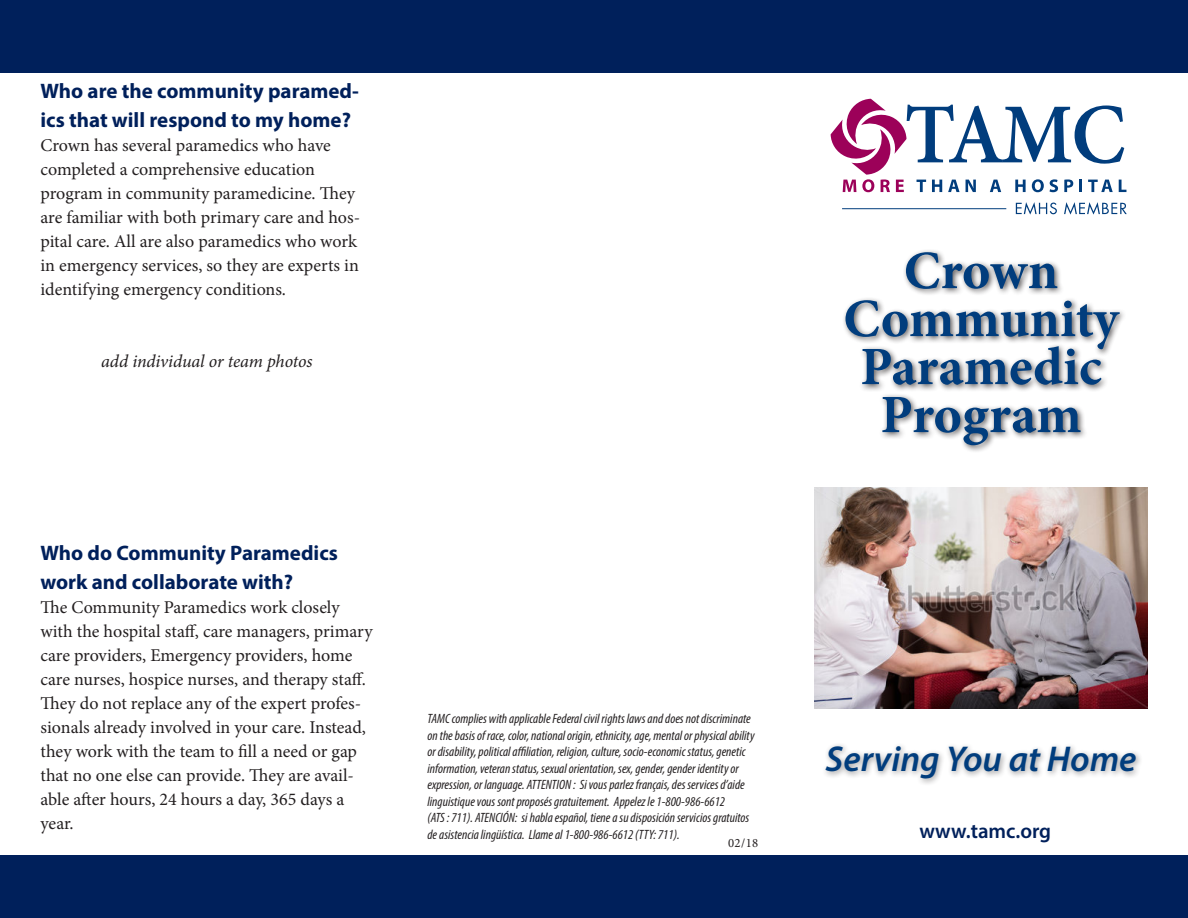
<style>
.page{position:relative;width:1188px;height:918px;background:#fff}
.page>*{position:absolute;margin:0;border:0;box-sizing:border-box;transform-origin:0 0}
.t1{font:700 54px/48px "Minion Pro";color:#013d7d;text-align:center}
.t2{font:italic 600 36px "Myriad Pro";color:#013d7d}
.t3{font:700 21px/28.8px "Myriad Pro";color:#00205b}
.t4{font:600 21px "Myriad Pro";color:#00205b}
.t5{font:18px/24px "Minion Pro";letter-spacing:-.005em;color:#231f20}
.t6{font:italic 18px "Minion Pro";letter-spacing:-.01em;color:#231f20}
.t7{font:italic condensed 13.5px/16.5px "Myriad Pro";color:#231f20}
.t8{font:12.75px "Minion Pro";color:#231f20}
</style>
<div class="page">
<div style="left:842px;top:249px;width:285px;height:204px;background:#231f20;opacity:.75"></div>
<div style="left:822px;top:742px;width:322px;height:44px;background:#231f20;opacity:.45"></div>
<div style="left:0;top:0;width:1188px;height:72px;background:#00205b"></div>
<div style="left:0;top:855px;width:1188px;height:63px;background:#00205b"></div>
<svg style="left:1016px;top:202px;width:41px;height:13px"></svg>
<svg style="left:1064px;top:202px;width:63px;height:13px"></svg>
<hr style="left:842px;top:208px;width:164px;height:1px;background:#013d7d">
<svg style="left:831px;top:99px;width:295px;height:93px"></svg>
<img style="left:814px;top:487px;width:334px;height:221px">
<p class="t3" style="left:40px;top:76px;width:320px">Who are the community paramed&shy;ics that will respond to my home?</p>
<p class="t5" style="left:40px;top:133px;width:292px">Crown has several paramedics who have</p>
<p class="t5" style="left:40px;top:157px;width:276px">completed a comprehensive education</p>
<p class="t5" style="left:40px;top:181px;width:321px">program in community paramedicine. They are familiar with both primary care and hos&shy;pital care. All are also paramedics who work in emergency services, so they are experts in identifying emergency conditions.</p>
<p class="t6" style="left:101px;top:349px;width:213px">add individual or team photos</p>
<p class="t3" style="left:40px;top:538px;width:299px">Who do Community Paramedics work and collaborate with?</p>
<p class="t5" style="left:40px;top:595px;width:334px">The Community Paramedics work closely with the hospital staff, care managers, primary care providers, Emergency providers, home care nurses, hospice nurses, and therapy staff.<br>They do not replace any of the expert profes&shy;sionals already involved in your care. Instead, they work with the team to fill a need or gap that no one else can provide. They are avail&shy;able after hours, 24 hours a day, 365 days a year.</p>
<p class="t7" style="left:428px;top:711px;width:329px">TAMC complies with applicable Federal civil rights laws and does not discriminate on the basis of race, color, national origin, ethnicity, age, mental or physical ability or disability, political affiliation, religion, culture, socio-economic status, genetic information, veteran status, sexual orientation, sex, gender, gender identity or expression, or language. ATTENTION : Si vous parlez français, des services d’aide linguistique vous sont proposés gratuitement. Appelez le 1-800-986-6612</p>
<p class="t7" style="left:428px;top:810px;width:323px">(ATS : 711). ATENCIÓN: si habla español, tiene a su disposición servicios gratuitos de asistencia lingüística. Llame al 1-800-986-6612 (TTY: 711).</p>
<p class="t8" style="left:728px;top:834px;width:32px">02/18</p>
<p class="t1" style="left:904px;top:246px;width:156px">Crown</p>
<p class="t1" style="left:843px;top:294px;width:277px">Community<br>Paramedic<br>Program</p>
<p class="t2" style="left:826px;top:736px;width:313px">Serving You at Home</p>
<p class="t4" style="left:919px;top:818px;width:133px">www.tamc.org</p>
</div>
